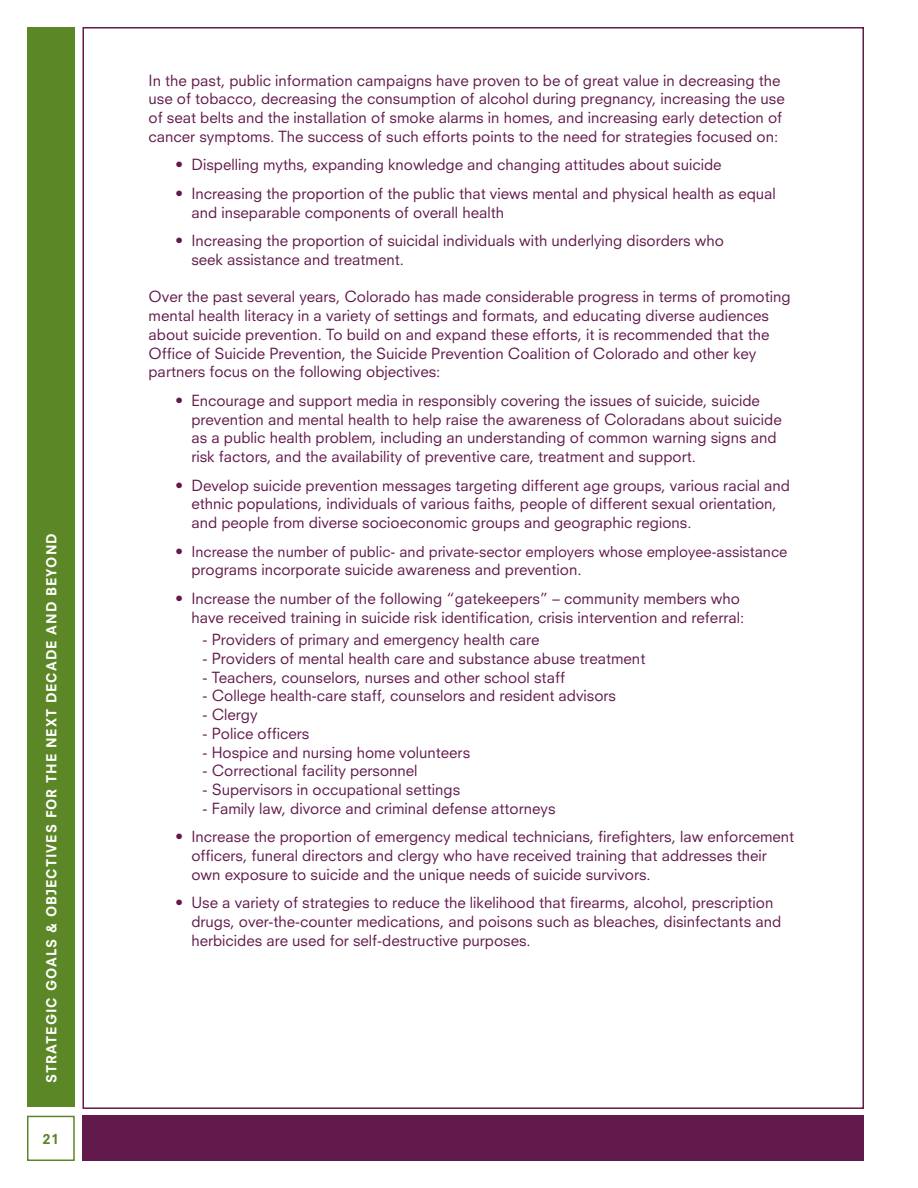
<style>
.page{position:relative;width:918px;height:1188px;background:#fff}
.page>*{position:absolute;margin:0;border:0;box-sizing:border-box;transform-origin:0 0}
.t1{font:15px/18.8px "Neuzeit S";color:#62194b}
.t2{font:14.7px "Neuzeit S";color:#62194b}
.t3{font:800 13.5px "Neuzeit S";letter-spacing:.075em;color:#fff}
.t4{font:800 13.5px "Neuzeit S";color:#5c8727}
.s1{font-size:15px}
</style>
<div class="page">
<div style="left:82px;top:1116px;width:782px;height:45px;background:#62194b"></div>
<div style="left:27px;top:1116px;width:48px;height:45px;border:2px solid #5c8727"></div>
<div style="left:27px;top:27px;width:48px;height:1080px;background:#5c8727"></div>
<p class="t3" style="left:43px;top:1083px;width:551px;rotate:-90deg">STRATEGIC GOALS &amp; OBJECTIVES FOR THE NEXT DECADE AND BEYOND</p>
<p class="t4" style="left:43px;top:1131px;width:18px">21</p>
<p class="t1" style="left:148px;top:71px;width:638px">In the past, public information campaigns have proven to be of great value in decreasing the use of tobacco, decreasing the consumption of alcohol during pregnancy, increasing the use of seat belts and the installation of smoke alarms in homes, and increasing early detection of cancer symptoms. The success of such efforts points to the need for strategies focused on:</p>
<p class="t1" style="left:176px;top:155px;width:548px">• Dispelling myths, expanding knowledge and changing attitudes about suicide</p>
<p class="t1" style="left:191px;top:184px;width:586px;text-indent:-16px">• Increasing the proportion of the public that views mental and physical health as equal and inseparable components of overall health</p>
<p class="t1" style="left:191px;top:231px;width:534px;text-indent:-16px">• Increasing the proportion of suicidal individuals with underlying disorders who seek assistance and treatment.</p>
<p class="t1" style="left:148px;top:287px;width:644px">Over the past several years, Colorado has made considerable progress in terms of promoting mental health literacy in a variety of settings and formats, and educating diverse audiences about suicide prevention. To build on and expand these efforts, it is recommended that the Office of Suicide Prevention, the Suicide Prevention Coalition of Colorado and other key partners focus on the following objectives:</p>
<p class="t1" style="left:191px;top:391px;width:592px;text-indent:-16px">• Encourage and support media in responsibly covering the issues of suicide, suicide prevention and mental health to help raise the awareness of Coloradans about suicide as a public health problem, including an understanding of common warning signs and risk factors, and the availability of preventive care, treatment and support.</p>
<p class="t1" style="left:191px;top:476px;width:600px;text-indent:-16px">• Develop suicide prevention messages targeting different age groups, various racial and ethnic populations, individuals of various faiths, people of different sexual orientation, and people from diverse socioeconomic groups and geographic regions.</p>
<p class="t2" style="left:176px;top:542px;width:613px"><span class="s1">•</span> Increase the number of public- and private-sector employers whose employee-assistance</p>
<p class="t1" style="left:191px;top:560px;width:392px">programs incorporate suicide awareness and prevention.</p>
<p class="t1" style="left:176px;top:589px;width:570px;text-align:right">• Increase the number of the following “gatekeepers” – community members who have received training in suicide risk identification, crisis intervention and referral:</p>
<p class="t1" style="left:203px;top:630px;width:338px">- Providers of primary and emergency health care</p>
<p class="t1" style="left:203px;top:649px;width:444px">- Providers of mental health care and substance abuse treatment</p>
<p class="t1" style="left:203px;top:668px;width:364px">- Teachers, counselors, nurses and other school staff</p>
<p class="t1" style="left:203px;top:686px;width:415px">- College health-care staff, counselors and resident advisors</p>
<p class="t1" style="left:203px;top:705px;width:57px">- Clergy</p>
<p class="t1" style="left:203px;top:724px;width:108px">- Police officers</p>
<p class="t1" style="left:203px;top:743px;width:269px">- Hospice and nursing home volunteers</p>
<p class="t1" style="left:203px;top:761px;width:217px">- Correctional facility personnel</p>
<p class="t1" style="left:203px;top:780px;width:259px">- Supervisors in occupational settings</p>
<p class="t1" style="left:203px;top:799px;width:355px">- Family law, divorce and criminal defense attorneys</p>
<p class="t1" style="left:191px;top:827px;width:604px;text-indent:-16px">• Increase the proportion of emergency medical technicians, firefighters, law enforcement officers, funeral directors and clergy who have received training that addresses their own exposure to suicide and the unique needs of suicide survivors.</p>
<p class="t1" style="left:191px;top:893px;width:591px;text-indent:-16px">• Use a variety of strategies to reduce the likelihood that firearms, alcohol, prescription drugs, over-the-counter medications, and poisons such as bleaches, disinfectants and herbicides are used for self-destructive purposes.</p>
</div>
